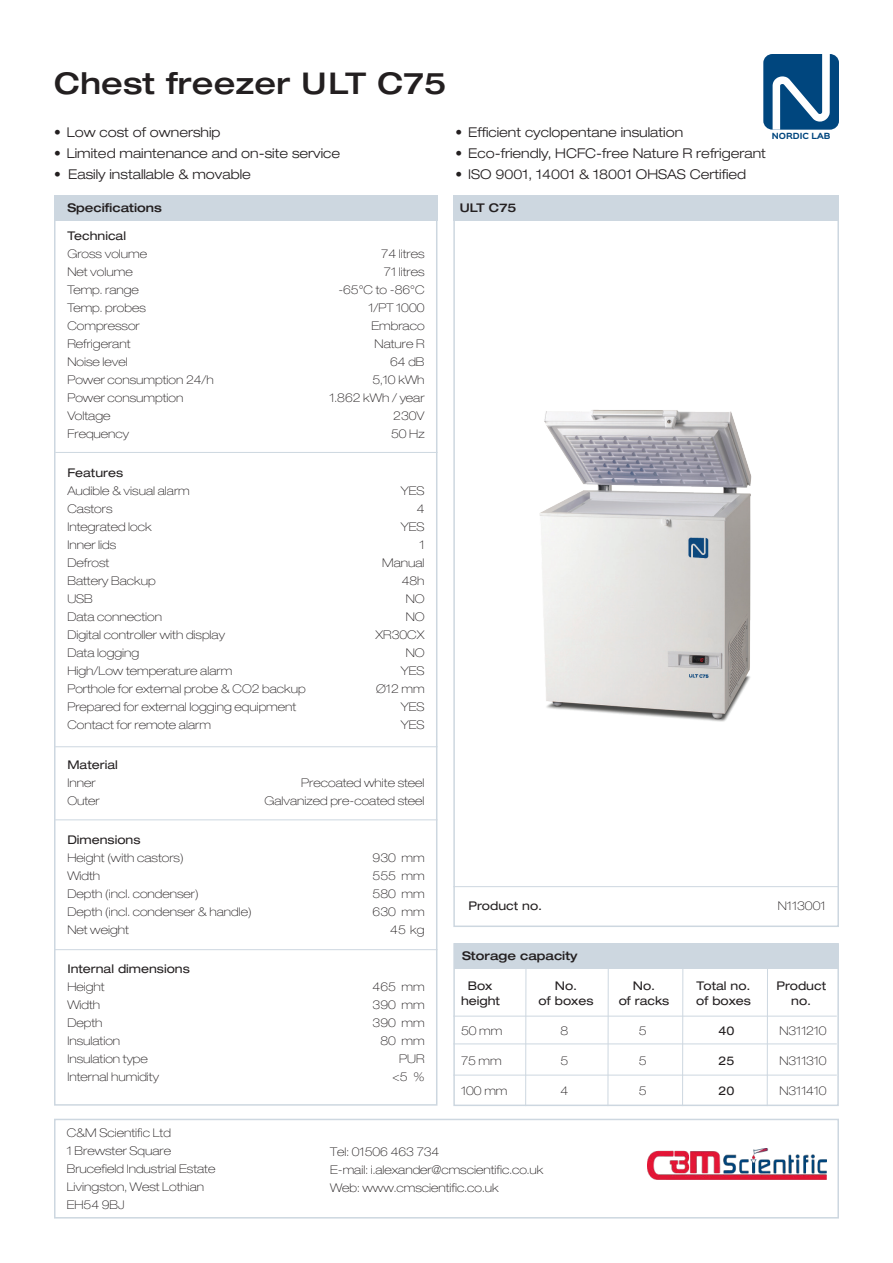
<style>
.page{position:relative;width:893px;height:1263px;background:#fff}
.page>*{position:absolute;margin:0;border:0;box-sizing:border-box;transform-origin:0 0}
.t1{font:500 expanded 30px "Helvetica Neue LT Pro";letter-spacing:.01em;color:#231f20}
.t2{font:300 expanded 13.5px "Helvetica Neue LT Pro";color:#231f20}
.t3{font:100 expanded 12px/18px "Helvetica Neue LT Pro";color:#231f20}
.t4{font:100 expanded 12px/18px "Helvetica Neue LT Pro";color:#221e1f}
.t5{font:expanded 12px "Helvetica Neue LT Pro";color:#231f20}
.t6{font:500 expanded 12px "Helvetica Neue LT Pro";color:#231f20}
.t7{font:700 7.65px "Sinkin Sans 700";color:#00467e}
.s1{font-weight:400}
</style>
<div class="page">
<div style="left:54px;top:1119px;width:785px;height:99px;background:#fff;border:2px solid #cdd7e0"></div>
<div style="left:763px;top:54px;width:76px;height:76px;background:#00467e;border-radius:9px"></div>
<svg style="left:773px;top:54px;width:57px;height:76px"></svg>
<div style="left:54px;top:196px;width:383px;height:910px;background:#fff;border:2px solid #cdd7e0"></div>
<div style="left:54px;top:196px;width:383px;height:25px;background:#cdd7e0"></div>
<hr style="left:55px;top:452px;width:382px;height:1px;background:#cdd7e0">
<hr style="left:55px;top:746px;width:382px;height:1px;background:#cdd7e0">
<hr style="left:55px;top:820px;width:382px;height:1px;background:#cdd7e0">
<hr style="left:55px;top:949px;width:382px;height:1px;background:#cdd7e0">
<div style="left:453px;top:943px;width:386px;height:163px;border:2px solid #cdd7e0"></div>
<div style="left:454px;top:943px;width:384px;height:26px;background:#cdd7e0"></div>
<div style="left:453px;top:196px;width:386px;height:731px;background:#fff;border:2px solid #cdd7e0"></div>
<div style="left:453px;top:196px;width:386px;height:25px;background:#cdd7e0"></div>
<hr style="left:453px;top:1016px;width:384px;height:1px;background:#cdd7e0">
<hr style="left:453px;top:1044px;width:384px;height:1px;background:#cdd7e0">
<hr style="left:453px;top:1075px;width:384px;height:1px;background:#cdd7e0">
<hr style="left:525px;top:969px;width:1px;height:137px;background:#cdd7e0">
<hr style="left:608px;top:969px;width:1px;height:137px;background:#cdd7e0">
<hr style="left:682px;top:969px;width:1px;height:137px;background:#cdd7e0">
<hr style="left:767px;top:969px;width:1px;height:137px;background:#cdd7e0">
<img style="left:539px;top:409px;width:213px;height:313px">
<hr style="left:453px;top:886px;width:386px;height:1px;background:#cdd7e0">
<img style="left:647px;top:1148px;width:180px;height:32px">
<p class="t1" style="left:54px;top:64px;width:394px">Chest freezer ULT C75</p>
<p class="t2" style="left:54px;top:124px;width:168px">• Low cost of ownership</p>
<p class="t2" style="left:54px;top:145px;width:288px">• Limited maintenance and on-site service</p>
<p class="t2" style="left:54px;top:166px;width:198px">• Easily installable &amp; movable</p>
<p class="t6" style="left:67px;top:200px;width:96px">Specifications</p>
<p class="t3" style="left:67px;top:227px;width:81px"><span class="s1">Technical<br></span>Gross volume</p>
<p class="t3" style="left:381px;top:245px;width:45px">74 litres</p>
<p class="t3" style="left:67px;top:263px;width:67px">Net volume</p>
<p class="t3" style="left:384px;top:263px;width:42px">71 litres</p>
<p class="t3" style="left:67px;top:281px;width:73px">Temp. range</p>
<p class="t3" style="left:338px;top:281px;width:88px">-65°C to -86°C</p>
<p class="t3" style="left:67px;top:299px;width:80px">Temp. probes</p>
<p class="t3" style="left:368px;top:299px;width:58px">1/PT 1000</p>
<p class="t3" style="left:67px;top:317px;width:74px">Compressor</p>
<p class="t3" style="left:371px;top:317px;width:55px">Embraco</p>
<p class="t3" style="left:67px;top:335px;width:65px">Refrigerant</p>
<p class="t3" style="left:375px;top:335px;width:52px">Nature R</p>
<p class="t3" style="left:67px;top:353px;width:62px">Noise level</p>
<p class="t3" style="left:390px;top:353px;width:36px">64 dB</p>
<p class="t3" style="left:67px;top:371px;width:148px">Power consumption 24/h</p>
<p class="t3" style="left:372px;top:371px;width:54px">5,10 kWh</p>
<p class="t3" style="left:67px;top:389px;width:118px">Power consumption</p>
<p class="t3" style="left:329px;top:389px;width:97px">1.862 kWh / year</p>
<p class="t3" style="left:67px;top:407px;width:45px">Voltage</p>
<p class="t3" style="left:393px;top:407px;width:33px">230V</p>
<p class="t3" style="left:67px;top:425px;width:63px">Frequency</p>
<p class="t3" style="left:391px;top:425px;width:35px">50 Hz</p>
<p class="t5" style="left:67px;top:466px;width:57px">Features</p>
<p class="t3" style="left:67px;top:482px;width:124px">Audible &amp; visual alarm</p>
<p class="t3" style="left:401px;top:482px;width:25px">YES</p>
<p class="t3" style="left:67px;top:500px;width:47px">Castors</p>
<p class="t3" style="left:417px;top:500px;width:9px">4</p>
<p class="t3" style="left:67px;top:518px;width:86px">Integrated lock</p>
<p class="t3" style="left:401px;top:518px;width:25px">YES</p>
<p class="t3" style="left:67px;top:536px;width:50px">Inner lids</p>
<p class="t3" style="left:419px;top:536px;width:7px">1</p>
<p class="t3" style="left:67px;top:554px;width:43px">Defrost</p>
<p class="t3" style="left:382px;top:554px;width:44px">Manual</p>
<p class="t3" style="left:67px;top:572px;width:90px">Battery Backup</p>
<p class="t3" style="left:402px;top:572px;width:24px">48h</p>
<p class="t3" style="left:67px;top:590px;width:27px">USB</p>
<p class="t3" style="left:406px;top:590px;width:20px">NO</p>
<p class="t3" style="left:67px;top:608px;width:96px">Data connection</p>
<p class="t3" style="left:406px;top:608px;width:20px">NO</p>
<p class="t3" style="left:67px;top:626px;width:159px">Digital controller with display</p>
<p class="t3" style="left:375px;top:626px;width:51px">XR30CX</p>
<p class="t3" style="left:67px;top:644px;width:73px">Data logging</p>
<p class="t3" style="left:406px;top:644px;width:20px">NO</p>
<p class="t3" style="left:67px;top:662px;width:166px">High/Low temperature alarm</p>
<p class="t3" style="left:401px;top:662px;width:25px">YES</p>
<p class="t3" style="left:67px;top:680px;width:240px">Porthole for external probe &amp; CO2 backup</p>
<p class="t3" style="left:376px;top:680px;width:50px">Ø12 mm</p>
<p class="t3" style="left:67px;top:698px;width:230px">Prepared for external logging equipment</p>
<p class="t3" style="left:401px;top:698px;width:25px">YES</p>
<p class="t3" style="left:67px;top:716px;width:145px">Contact for remote alarm</p>
<p class="t3" style="left:401px;top:716px;width:25px">YES</p>
<p class="t5" style="left:67px;top:757px;width:52px">Material</p>
<p class="t3" style="left:67px;top:773px;width:30px">Inner</p>
<p class="t3" style="left:301px;top:773px;width:125px">Precoated white steel</p>
<p class="t3" style="left:67px;top:791px;width:34px">Outer</p>
<p class="t3" style="left:264px;top:791px;width:162px">Galvanized pre-coated steel</p>
<p class="t5" style="left:67px;top:832px;width:75px">Dimensions</p>
<p class="t3" style="left:67px;top:848px;width:118px">Height (with castors)</p>
<p class="t3" style="left:373px;top:848px;width:53px">930 mm</p>
<p class="t3" style="left:67px;top:866px;width:34px">Width</p>
<p class="t3" style="left:373px;top:866px;width:53px">555 mm</p>
<p class="t3" style="left:67px;top:884px;width:133px">Depth (incl. condenser)</p>
<p class="t3" style="left:373px;top:884px;width:53px">580 mm</p>
<p class="t3" style="left:67px;top:902px;width:186px">Depth (incl. condenser &amp; handle)</p>
<p class="t3" style="left:373px;top:902px;width:53px">630 mm</p>
<p class="t3" style="left:67px;top:920px;width:63px">Net weight</p>
<p class="t3" style="left:390px;top:920px;width:36px">45 kg</p>
<p class="t5" style="left:67px;top:961px;width:124px">Internal dimensions</p>
<p class="t3" style="left:67px;top:977px;width:39px">Height</p>
<p class="t3" style="left:373px;top:977px;width:53px">465 mm</p>
<p class="t3" style="left:67px;top:995px;width:34px">Width</p>
<p class="t3" style="left:373px;top:995px;width:53px">390 mm</p>
<p class="t3" style="left:67px;top:1013px;width:37px">Depth</p>
<p class="t3" style="left:373px;top:1013px;width:53px">390 mm</p>
<p class="t3" style="left:67px;top:1031px;width:54px">Insulation</p>
<p class="t3" style="left:380px;top:1031px;width:46px">80 mm</p>
<p class="t3" style="left:67px;top:1049px;width:82px">Insulation type</p>
<p class="t3" style="left:399px;top:1049px;width:27px">PUR</p>
<p class="t3" style="left:67px;top:1067px;width:93px">Internal humidity</p>
<p class="t3" style="left:393px;top:1067px;width:33px">&lt;5 %</p>
<p class="t2" style="left:455px;top:124px;width:229px">• Efficient cyclopentane insulation</p>
<p class="t2" style="left:455px;top:145px;width:312px">• Eco-friendly, HCFC-free Nature R refrigerant</p>
<p class="t2" style="left:455px;top:166px;width:292px">• ISO 9001, 14001 &amp; 18001 OHSAS Certified</p>
<p class="t7" style="left:772px;top:132px;width:60px">NORDIC LAB</p>
<p class="t6" style="left:460px;top:200px;width:58px">ULT C75</p>
<p class="t5" style="left:468px;top:899px;width:75px">Product no.</p>
<p class="t3" style="left:778px;top:897px;width:49px">N113001</p>
<p class="t6" style="left:462px;top:948px;width:117px">Storage capacity</p>
<p class="t5" style="left:468px;top:978px;width:26px">Box</p>
<p class="t5" style="left:555px;top:978px;width:24px">No.</p>
<p class="t5" style="left:633px;top:978px;width:24px">No.</p>
<p class="t5" style="left:697px;top:978px;width:55px">Total no.</p>
<p class="t5" style="left:776px;top:978px;width:51px">Product</p>
<p class="t5" style="left:461px;top:993px;width:40px">height</p>
<p class="t5" style="left:539px;top:993px;width:56px">of boxes</p>
<p class="t5" style="left:619px;top:993px;width:52px">of racks</p>
<p class="t5" style="left:696px;top:993px;width:56px">of boxes</p>
<p class="t5" style="left:791px;top:993px;width:22px">no.</p>
<p class="t3" style="left:461px;top:1021px;width:43px">50 mm</p>
<p class="t3" style="left:561px;top:1021px;width:9px">8</p>
<p class="t3" style="left:639px;top:1021px;width:9px">5</p>
<p class="t5" style="left:718px;top:1023px;width:18px">40</p>
<p class="t3" style="left:779px;top:1021px;width:49px">N311210</p>
<p class="t3" style="left:461px;top:1051px;width:42px">75 mm</p>
<p class="t3" style="left:561px;top:1051px;width:9px">5</p>
<p class="t3" style="left:639px;top:1051px;width:9px">5</p>
<p class="t5" style="left:718px;top:1053px;width:18px">25</p>
<p class="t3" style="left:779px;top:1051px;width:49px">N311310</p>
<p class="t3" style="left:461px;top:1081px;width:48px">100 mm</p>
<p class="t3" style="left:561px;top:1081px;width:9px">4</p>
<p class="t3" style="left:639px;top:1081px;width:9px">5</p>
<p class="t5" style="left:718px;top:1083px;width:18px">20</p>
<p class="t3" style="left:779px;top:1081px;width:49px">N311410</p>
<p class="t4" style="left:67px;top:1124px;width:150px">C&amp;M Scientific Ltd<br>1 Brewster Square<br>Brucefield Industrial Estate<br>Livingston, West Lothian<br>EH54 9BJ</p>
<p class="t4" style="left:330px;top:1142px;width:215px">Tel: 01506 463 734<br>E-mail: i.alexander@cmscientific.co.uk<br>Web: www.cmscientific.co.uk</p>
</div>
